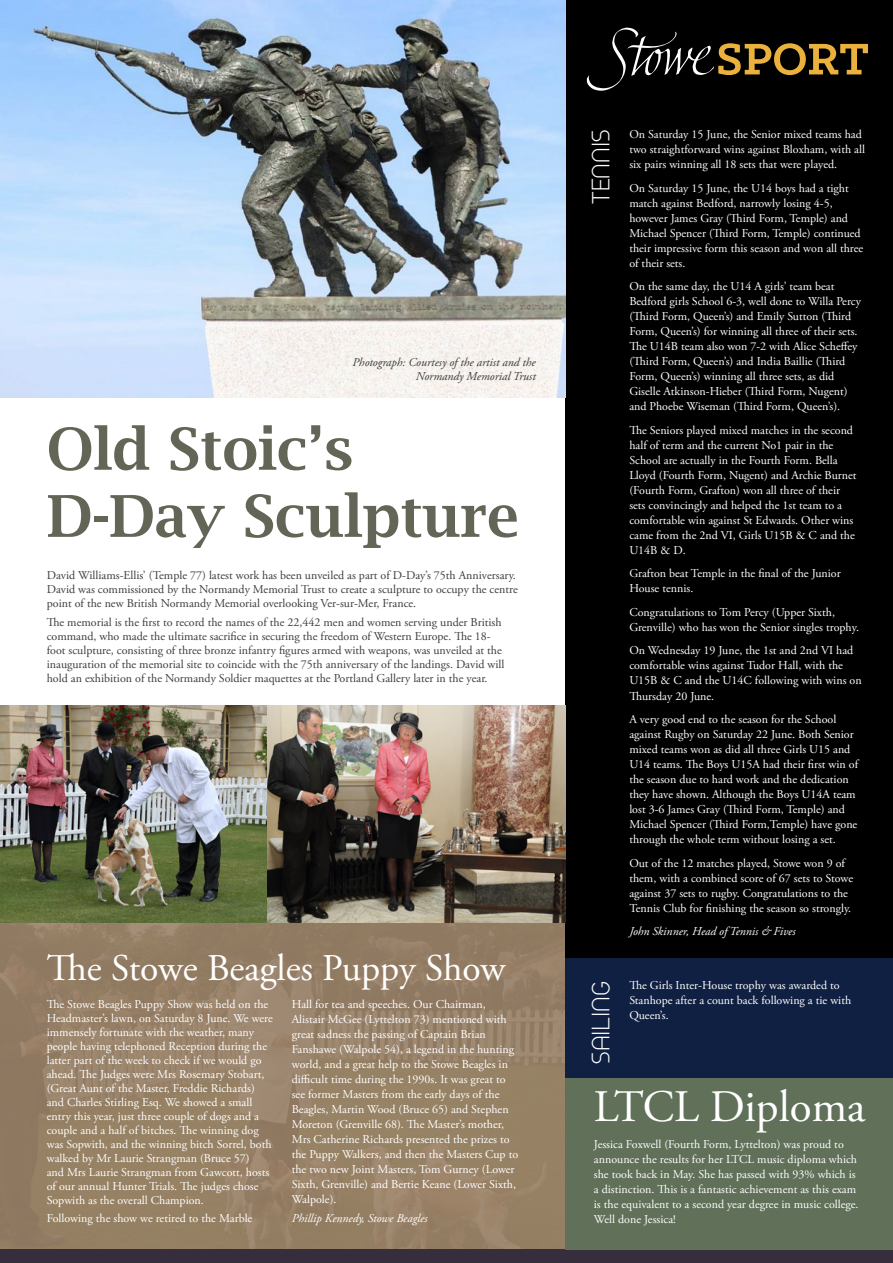
<style>
.page{position:relative;width:893px;height:1263px;background:#fff}
.page>*{position:absolute;margin:0;border:0;box-sizing:border-box;transform-origin:0 0}
.t1{font:600 57.75px/67.1px "Lucida Bright";color:#636557}
.t2{font:45px "Adobe Garamond Pro";color:#fff}
.t3{font:37.65px "Adobe Garamond Pro";color:#fff}
.t4{font:24px "Time Burner";color:#fff}
.t5{font:12px/15px "Adobe Garamond Pro";color:#fff}
.t6{font:12px/14.1px "Adobe Garamond Pro";color:#3c3c3b}
.t7{font:italic 12px "Adobe Garamond Pro";color:#fff}
.t8{font:italic 12px/14px "Adobe Garamond Pro";color:#3c3c3b;text-align:right}
</style>
<div class="page">
<img style="left:0;top:706px;width:566px;height:143px">
<svg style="left:0;top:849px;width:566px;height:400px;background:#89785e"></svg>
<div style="left:0;top:1249px;width:893px;height:14px;background:#372e3d"></div>
<div style="left:566px;top:0;width:327px;height:960px;background:#000"></div>
<svg style="left:586px;top:28px;width:282px;height:63px"></svg>
<div style="left:566px;top:1054px;width:327px;height:195px;background:#607059"></div>
<img style="left:0;top:0;width:566px;height:398px">
<div style="left:566px;top:958px;width:327px;height:120px;background:#102042"></div>
<p class="t8" style="left:352px;top:355px;width:185px">Photograph: Courtesy of the artist and the<br>Normandy Memorial Trust</p>
<p class="t1" style="left:47px;top:415px;width:474px">Old Stoic’s<br>D-Day Sculpture</p>
<p class="t6" style="left:47px;top:568px;width:472px">David Williams-Ellis’ (Temple 77) latest work has been unveiled as part of D-Day’s 75th Anniversary.<br>David was commissioned by the Normandy Memorial Trust to create a sculpture to occupy the centre point of the new British Normandy Memorial overlooking Ver-sur-Mer, France.</p>
<p class="t6" style="left:47px;top:615px;width:459px">The memorial is the first to record the names of the 22,442 men and women serving under British command, who made the ultimate sacrifice in securing the freedom of Western Europe. The 18- foot sculpture, consisting of three bronze infantry figures armed with weapons, was unveiled at the inauguration of the memorial site to coincide with the 75th anniversary of the landings. David will hold an exhibition of the Normandy Soldier maquettes at the Portland Gallery later in the year.</p>
<p class="t3" style="left:47px;top:946px;width:460px">The Stowe Beagles Puppy Show</p>
<p class="t5" style="left:47px;top:998px;width:228px;line-height:14px">The Stowe Beagles Puppy Show was held on the Headmaster’s lawn, on Saturday 8 June. We were immensely fortunate with the weather, many people having telephoned Reception during the latter part of the week to check if we would go ahead. The Judges were Mrs Rosemary Stobart, (Great Aunt of the Master, Freddie Richards) and Charles Stirling Esq. We showed a small entry this year, just three couple of dogs and a couple and a half of bitches. The winning dog was Sopwith, and the winning bitch Sorrel, both walked by Mr Laurie Strangman (Bruce 57)<br>and Mrs Laurie Strangman from Gawcott, hosts of our annual Hunter Trials. The judges chose Sopwith as the overall Champion.</p>
<p class="t5" style="left:47px;top:1211px;width:207px">Following the show we retired to the Marble</p>
<p class="t5" style="left:292px;top:997px;width:228px">Hall for tea and speeches. Our Chairman, Alistair McGee (Lyttelton 73) mentioned with great sadness the passing of Captain Brian Fanshawe (Walpole 54), a legend in the hunting world, and a great help to the Stowe Beagles in difficult time during the 1990s. It was great to see former Masters from the early days of the Beagles, Martin Wood (Bruce 65) and Stephen Moreton (Grenville 68). The Master’s mother, Mrs Catherine Richards presented the prizes to the Puppy Walkers, and then the Masters Cup to the two new Joint Masters, Tom Gurney (Lower Sixth, Grenville) and Bertie Keane (Lower Sixth, Walpole).</p>
<p class="t7" style="left:292px;top:1211px;width:137px">Phillip Kennedy, Stowe Beagles</p>
<p class="t4" style="left:588px;top:204px;width:75px;rotate:-90deg">TENNIS</p>
<p class="t5" style="left:629px;top:128px;width:237px">On Saturday 15 June, the Senior mixed teams had two straightforward wins against Bloxham, with all six pairs winning all 18 sets that were played.</p>
<p class="t5" style="left:629px;top:181px;width:235px">On Saturday 15 June, the U14 boys had a tight match against Bedford, narrowly losing 4-5, however James Gray (Third Form, Temple) and Michael Spencer (Third Form, Temple) continued their impressive form this season and won all three of their sets.</p>
<p class="t5" style="left:629px;top:280px;width:233px">On the same day, the U14 A girls’ team beat Bedford girls School 6-3, well done to Willa Percy (Third Form, Queen’s) and Emily Sutton (Third Form, Queen’s) for winning all three of their sets.<br>The U14B team also won 7-2 with Alice Scheffey (Third Form, Queen’s) and India Baillie (Third Form, Queen’s) winning all three sets, as did Giselle Atkinson-Hieber (Third Form, Nugent) and Phoebe Wiseman (Third Form, Queen’s).</p>
<p class="t5" style="left:629px;top:423px;width:229px">The Seniors played mixed matches in the second half of term and the current No1 pair in the School are actually in the Fourth Form. Bella Lloyd (Fourth Form, Nugent) and Archie Burnet (Fourth Form, Grafton) won all three of their sets convincingly and helped the 1st team to a comfortable win against St Edwards. Other wins came from the 2nd VI, Girls U15B &amp; C and the U14B &amp; D.</p>
<p class="t5" style="left:629px;top:567px;width:213px">Grafton beat Temple in the final of the Junior<br>House tennis.</p>
<p class="t5" style="left:629px;top:605px;width:231px">Congratulations to Tom Percy (Upper Sixth,<br>Grenville) who has won the Senior singles trophy.</p>
<p class="t5" style="left:629px;top:644px;width:234px">On Wednesday 19 June, the 1st and 2nd VI had comfortable wins against Tudor Hall, with the U15B &amp; C and the U14C following with wins on Thursday 20 June.</p>
<p class="t5" style="left:629px;top:712px;width:230px">A very good end to the season for the School against Rugby on Saturday 22 June. Both Senior mixed teams won as did all three Girls U15 and U14 teams. The Boys U15A had their first win of the season due to hard work and the dedication they have shown. Although the Boys U14A team lost 3-6 James Gray (Third Form, Temple) and Michael Spencer (Third Form,Temple) have gone through the whole term without losing a set.</p>
<p class="t5" style="left:629px;top:856px;width:225px">Out of the 12 matches played, Stowe won 9 of them, with a combined score of 67 sets to Stowe against 37 sets to rugby. Congratulations to the Tennis Club for finishing the season so strongly.</p>
<p class="t7" style="left:629px;top:924px;width:168px">John Skinner, Head of Tennis &amp; Fives</p>
<p class="t4" style="left:588px;top:1064px;width:85px;rotate:-90deg">SAILING</p>
<p class="t5" style="left:629px;top:978px;width:223px">The Girls Inter-House trophy was awarded to<br>Stanhope after a count back following a tie with<br>Queen’s.</p>
<p class="t2" style="left:594px;top:1080px;width:273px">LTCL Diploma</p>
<p class="t5" style="left:594px;top:1137px;width:266px">Jessica Foxwell (Fourth Form, Lyttelton) was proud to announce the results for her LTCL music diploma which she took back in May. She has passed with 93% which is a distinction. This is a fantastic achievement as this exam is the equivalent to a second year degree in music college.<br>Well done Jessica!</p>
</div>
